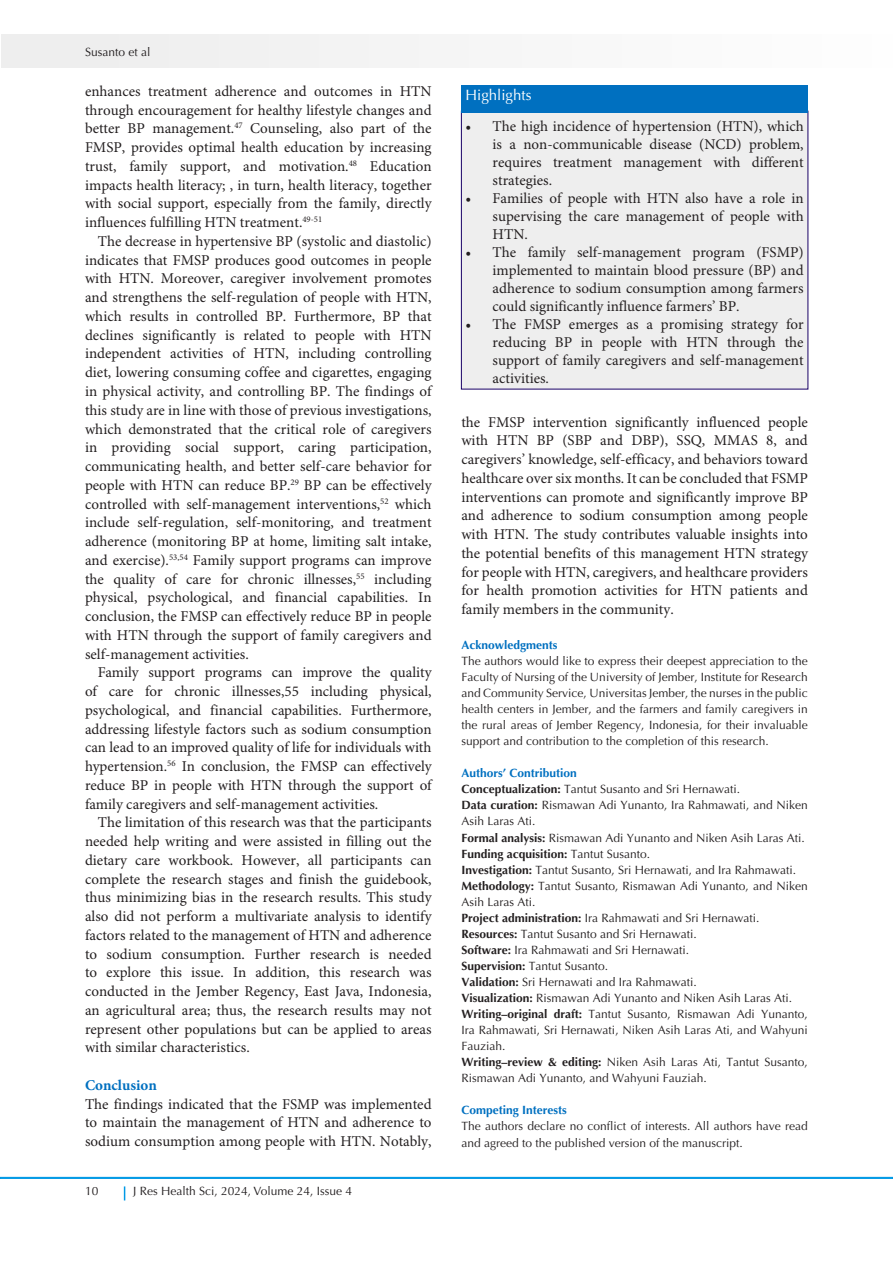
<style>
.page{position:relative;width:893px;height:1263px;background:#fff}
.page>*{position:absolute;margin:0;border:0;box-sizing:border-box;transform-origin:0 0}
.List_Paragraph_Body{font:15px/18.8px "Minion Pro";color:#231f20;text-align:justify}
.heading_1{font:700 15px "Minion Pro";color:#0070c0}
.t1{font:15px "Optima LT Std";color:#fff}
.t2{font:12px/16px "Optima LT Std";color:#231f20}
.heading_1-2{font:700 12px "Optima LT Std";color:#0070c0}
.t3{font:700 12px "Optima LT Std";color:#231f20}
.s1{font-weight:700}
.s2{font-weight:400}
</style>
<div class="page">
<hr style="left:0;top:1177px;width:893px;height:2px;background:#0099e5">
<div style="left:1px;top:35px;width:892px;height:33px;background:#f5f5f5"></div>
<svg style="left:124px;top:1186px;width:1px;height:14px"></svg>
<div style="left:461px;top:111px;width:347px;height:278px;background:#eee"></div>
<div style="left:461px;top:85px;width:347px;height:27px;background:#0070c0"></div>
<p class="t2" style="left:85px;top:44px;width:67px">Susanto et al</p>
<p class="List_Paragraph_Body" style="left:85px;top:82px;width:348px">enhances treatment adherence and outcomes in HTN through encouragement for healthy lifestyle changes and better BP management.<sup>47</sup> Counseling, also part of the FMSP, provides optimal health education by increasing trust, family support, and motivation.<sup>48</sup> Education impacts health literacy; , in turn, health literacy, together with social support, especially from the family, directly influences fulfilling HTN treatment.<sup>49-51</sup></p>
<p class="List_Paragraph_Body" style="left:85px;top:232px;width:348px;text-indent:13px">The decrease in hypertensive BP (systolic and diastolic) indicates that FMSP produces good outcomes in people with HTN. Moreover, caregiver involvement promotes and strengthens the self-regulation of people with HTN, which results in controlled BP. Furthermore, BP that declines significantly is related to people with HTN independent activities of HTN, including controlling diet, lowering consuming coffee and cigarettes, engaging in physical activity, and controlling BP. The findings of this study are in line with those of previous investigations, which demonstrated that the critical role of caregivers in providing social support, caring participation, communicating health, and better self-care behavior for people with HTN can reduce BP.<sup>29</sup> BP can be effectively controlled with self-management interventions,<sup>52</sup> which include self-regulation, self-monitoring, and treatment adherence (monitoring BP at home, limiting salt intake, and exercise).<sup>53,54</sup> Family support programs can improve the quality of care for chronic illnesses,<sup>55</sup> including physical, psychological, and financial capabilities. In conclusion, the FMSP can effectively reduce BP in people with HTN through the support of family caregivers and self-management activities.</p>
<p class="List_Paragraph_Body" style="left:85px;top:664px;width:348px;text-indent:13px">Family support programs can improve the quality of care for chronic illnesses,55 including physical, psychological, and financial capabilities. Furthermore, addressing lifestyle factors such as sodium consumption can lead to an improved quality of life for individuals with hypertension.<sup>56</sup> In conclusion, the FMSP can effectively reduce BP in people with HTN through the support of family caregivers and self-management activities.</p>
<p class="List_Paragraph_Body" style="left:85px;top:814px;width:348px;text-indent:13px">The limitation of this research was that the participants needed help writing and were assisted in filling out the dietary care workbook. However, all participants can complete the research stages and finish the guidebook, thus minimizing bias in the research results. This study also did not perform a multivariate analysis to identify factors related to the management of HTN and adherence to sodium consumption. Further research is needed to explore this issue. In addition, this research was conducted in the Jember Regency, East Java, Indonesia, an agricultural area; thus, the research results may not represent other populations but can be applied to areas with similar characteristics.</p>
<p class="heading_1" style="left:85px;top:1074px;width:73px">Conclusion</p>
<p class="List_Paragraph_Body" style="left:85px;top:1095px;width:348px">The findings indicated that the FSMP was implemented to maintain the management of HTN and adherence to sodium consumption among people with HTN. Notably,</p>
<p class="t2" style="left:85px;top:1183px;width:15px">10</p>
<p class="t2" style="left:133px;top:1183px;width:221px">J Res Health Sci, 2024, Volume 24, Issue 4</p>
<p class="t1" style="left:466px;top:87px;width:67px">Highlights</p>
<p class="List_Paragraph_Body" style="left:493px;top:117px;width:313px;line-height:18px;text-indent:-27px">• The high incidence of hypertension (HTN), which is a non-communicable disease (NCD) problem, requires treatment management with different strategies.</p>
<p class="List_Paragraph_Body" style="left:493px;top:189px;width:313px;line-height:18px;text-indent:-27px">• Families of people with HTN also have a role in supervising the care management of people with HTN.</p>
<p class="List_Paragraph_Body" style="left:493px;top:243px;width:313px;line-height:18px;text-indent:-27px">• The family self-management program (FSMP) implemented to maintain blood pressure (BP) and adherence to sodium consumption among farmers could significantly influence farmers’ BP.</p>
<p class="List_Paragraph_Body" style="left:493px;top:315px;width:313px;line-height:18px;text-indent:-27px">• The FMSP emerges as a promising strategy for reducing BP in people with HTN through the support of family caregivers and self-management activities.</p>
<p class="List_Paragraph_Body" style="left:461px;top:413px;width:348px">the FMSP intervention significantly influenced people with HTN BP (SBP and DBP), SSQ, MMAS 8, and caregivers’ knowledge, self-efficacy, and behaviors toward healthcare over six months. It can be concluded that FSMP interventions can promote and significantly improve BP and adherence to sodium consumption among people with HTN. The study contributes valuable insights into the potential benefits of this management HTN strategy for people with HTN, caregivers, and healthcare providers for health promotion activities for HTN patients and family members in the community.</p>
<p class="heading_1-2" style="left:461px;top:638px;width:98px">Acknowledgments</p>
<p class="t2" style="left:461px;top:653px;width:348px;text-align:justify">The authors would like to express their deepest appreciation to the Faculty of Nursing of the University of Jember, Institute for Research and Community Service, Universitas Jember, the nurses in the public health centers in Jember, and the farmers and family caregivers in the rural areas of Jember Regency, Indonesia, for their invaluable support and contribution to the completion of this research.</p>
<p class="heading_1-2" style="left:461px;top:766px;width:117px">Authors’ Contribution</p>
<p class="t2" style="left:461px;top:781px;width:280px"><span class="s1">Conceptualization:</span> Tantut Susanto and Sri Hernawati.</p>
<p class="t2" style="left:461px;top:797px;width:348px"><span class="s1">Data curation:</span> Rismawan Adi Yunanto, Ira Rahmawati, and Niken<br>Asih Laras Ati.</p>
<p class="t2" style="left:461px;top:830px;width:345px"><span class="s1">Formal analysis:</span> Rismawan Adi Yunanto and Niken Asih Laras Ati.</p>
<p class="t3" style="left:461px;top:846px;width:190px">Funding acquisition: <span class="s2">Tantut Susanto.</span></p>
<p class="t2" style="left:461px;top:862px;width:336px"><span class="s1">Investigation:</span> Tantut Susanto, Sri Hernawati, and Ira Rahmawati.</p>
<p class="t2" style="left:461px;top:878px;width:348px"><span class="s1">Methodology:</span> Tantut Susanto, Rismawan Adi Yunanto, and Niken<br>Asih Laras Ati.</p>
<p class="t2" style="left:461px;top:910px;width:300px"><span class="s1">Project administration:</span> Ira Rahmawati and Sri Hernawati.</p>
<p class="t2" style="left:461px;top:926px;width:237px"><span class="s1">Resources:</span> Tantut Susanto and Sri Hernawati.</p>
<p class="t2" style="left:461px;top:942px;width:229px"><span class="s1">Software:</span> Ira Rahmawati and Sri Hernawati.</p>
<p class="t2" style="left:461px;top:958px;width:148px"><span class="s1">Supervision:</span> Tantut Susanto.</p>
<p class="t2" style="left:461px;top:974px;width:237px"><span class="s1">Validation:</span> Sri Hernawati and Ira Rahmawati.</p>
<p class="t2" style="left:461px;top:990px;width:332px"><span class="s1">Visualization:</span> Rismawan Adi Yunanto and Niken Asih Laras Ati.</p>
<p class="t2" style="left:461px;top:1006px;width:348px;text-align:justify"><span class="s1">Writing–original draft:</span> Tantut Susanto, Rismawan Adi Yunanto, Ira Rahmawati, Sri Hernawati, Niken Asih Laras Ati, and Wahyuni Fauziah.</p>
<p class="t2" style="left:461px;top:1054px;width:348px"><span class="s1">Writing–review &amp; editing:</span> Niken Asih Laras Ati, Tantut Susanto,<br>Rismawan Adi Yunanto, and Wahyuni Fauziah.</p>
<p class="heading_1-2" style="left:461px;top:1103px;width:107px">Competing Interests</p>
<p class="t2" style="left:461px;top:1118px;width:348px">The authors declare no conflict of interests. All authors have read and agreed to the published version of the manuscript.</p>
</div>
